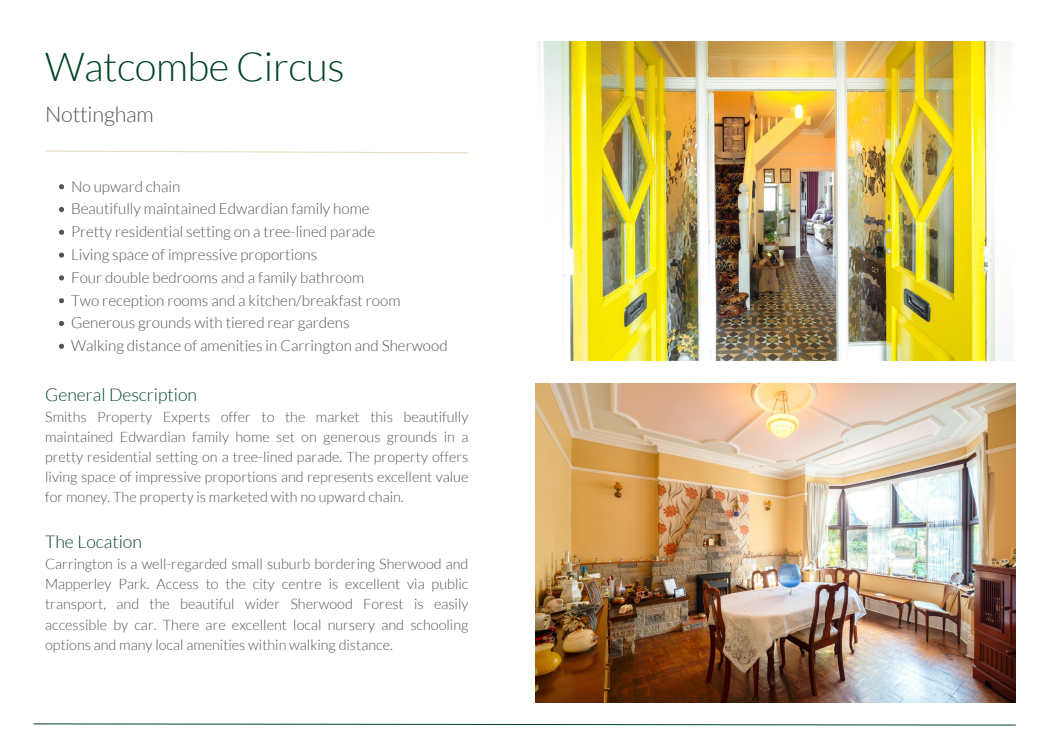
<style>
.page{position:relative;width:1053px;height:744px;background:#fff}
.page>*{position:absolute;margin:0;border:0;box-sizing:border-box;transform-origin:0 0}
.t1{font:300 40px "Lato";letter-spacing:-.01em;color:#004324}
.t2{font:300 21.6px "Lato";letter-spacing:-.01em;color:#545454}
.t3{font:300 17.6px "Lato";color:#004324}
.t4{font:300 15.2px/22.8px "Lato";color:#545454}
.t5{font:300 14.4px/20.1px "Lato";color:#545454;text-align:justify}
</style>
<div class="page">
<svg style="left:45px;top:150px;width:424px;height:3px"></svg>
<svg style="left:33px;top:723px;width:983px;height:3px"></svg>
<svg style="left:59px;top:184px;width:5px;height:5px"></svg>
<svg style="left:59px;top:207px;width:5px;height:5px"></svg>
<svg style="left:59px;top:230px;width:5px;height:5px"></svg>
<svg style="left:59px;top:253px;width:5px;height:5px"></svg>
<svg style="left:59px;top:275px;width:5px;height:5px"></svg>
<svg style="left:59px;top:298px;width:5px;height:5px"></svg>
<svg style="left:59px;top:321px;width:5px;height:5px"></svg>
<svg style="left:59px;top:344px;width:5px;height:5px"></svg>
<img style="left:537px;top:41px;width:474px;height:320px">
<img style="left:535px;top:383px;width:479px;height:320px">
<h1 class="t1" style="left:45px;top:41px;width:301px">Watcombe Circus</h1>
<h2 class="t2" style="left:45px;top:101px;width:110px">Nottingham</h2>
<p class="t4" style="left:71px;top:174px;width:378px">No upward chain<br>Beautifully maintained Edwardian family home<br>Pretty residential setting on a tree-lined parade<br>Living space of impressive proportions<br>Four double bedrooms and a family bathroom<br>Two reception rooms and a kitchen/breakfast room Generous grounds with tiered rear gardens<br>Walking distance of amenities in Carrington and Sherwood</p>
<p class="t3" style="left:45px;top:384px;width:153px">General Description</p>
<p class="t5" style="left:45px;top:406px;width:424px">Smiths Property Experts offer to the market this beautifully maintained Edwardian family home set on generous grounds in a pretty residential setting on a tree-lined parade. The property offers living space of impressive proportions and represents excellent value for money. The property is marketed with no upward chain.</p>
<p class="t3" style="left:45px;top:531px;width:98px">The Location</p>
<p class="t5" style="left:45px;top:554px;width:424px">Carrington is a well-regarded small suburb bordering Sherwood and Mapperley Park. Access to the city centre is excellent via public transport, and the beautiful wider Sherwood Forest is easily accessible by car. There are excellent local nursery and schooling options and many local amenities within walking distance.</p>
</div>
